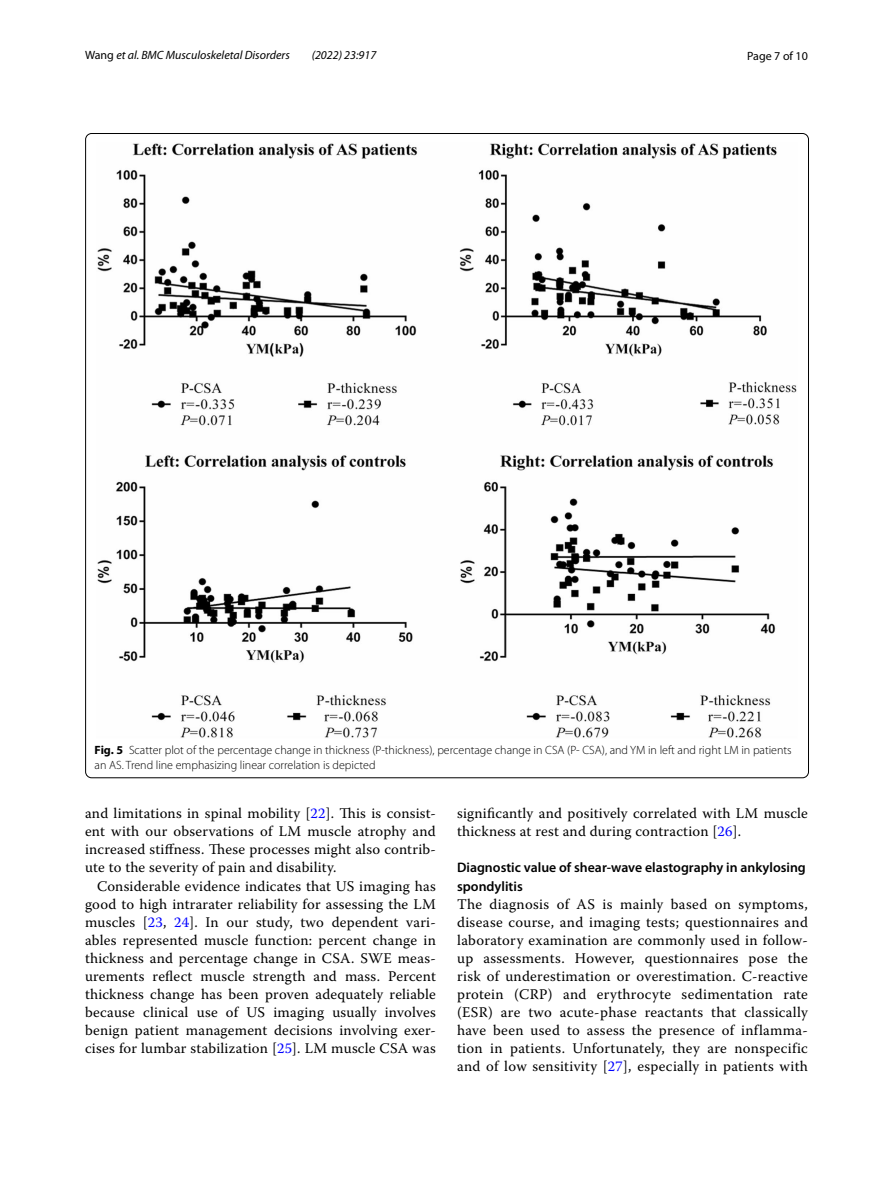
<style>
.page{position:relative;width:893px;height:1187px;background:#fff}
.page>*{position:absolute;margin:0;border:0;box-sizing:border-box;transform-origin:0 0}
.t1{font:14.7px/18px "Warnock Pro";letter-spacing:.015em;color:#000;text-align:justify}
.t2{font:600 13.8px/18px "Myriad Pro";color:#000}
.t3{font:300 12px/15px "Myriad Pro";color:#000}
.t4{font:italic 12px "Myriad Pro";color:#000}
.t5{font:12px "Myriad Pro";color:#000}
.s1{font-style:normal}
.s2{font-weight:700}
.s3{color:#00f}
</style>
<div class="page">
<img style="left:97px;top:143px;width:700px;height:595px">
<p class="t4" style="left:85px;top:48px;width:206px"><span class="s1">Wang</span> et al. BMC Musculoskeletal Disorders</p>
<p class="t4" style="left:312px;top:48px;width:66px">(2022) 23:917</p>
<p class="t5" style="left:747px;top:48px;width:62px">Page 7 of 10</p>
<p class="t3" style="left:95px;top:742px;width:699px"><span class="s2">Fig. 5</span> Scatter plot of the percentage change in thickness (P-thickness), percentage change in CSA (P- CSA), and YM in left and right LM in patients an AS. Trend line emphasizing linear correlation is depicted</p>
<p class="t1" style="left:85px;top:804px;width:352px">and limitations in spinal mobility [<span class="s3">22</span>]. This is consist&shy;ent with our observations of LM muscle atrophy and increased stiffness. These processes might also contrib&shy;ute to the severity of pain and disability.</p>
<p class="t1" style="left:85px;top:876px;width:352px;text-indent:12px">Considerable evidence indicates that US imaging has good to high intrarater reliability for assessing the LM muscles [<span class="s3">23</span>, <span class="s3">24</span>]. In our study, two dependent vari&shy;ables represented muscle function: percent change in thickness and percentage change in CSA. SWE meas&shy;urements reflect muscle strength and mass. Percent thickness change has been proven adequately reliable because clinical use of US imaging usually involves benign patient management decisions involving exer&shy;cises for lumbar stabilization [<span class="s3">25</span>]. LM muscle CSA was</p>
<p class="t1" style="left:457px;top:804px;width:352px">significantly and positively correlated with LM muscle thickness at rest and during contraction [<span class="s3">26</span>].</p>
<p class="t2" style="left:457px;top:858px;width:350px">Diagnostic value of shear‑wave elastography in ankylosing spondylitis</p>
<p class="t1" style="left:457px;top:894px;width:352px">The diagnosis of AS is mainly based on symptoms, disease course, and imaging tests; questionnaires and laboratory examination are commonly used in follow&shy;up assessments. However, questionnaires pose the risk of underestimation or overestimation. C-reactive protein (CRP) and erythrocyte sedimentation rate (ESR) are two acute-phase reactants that classically have been used to assess the presence of inflamma&shy;tion in patients. Unfortunately, they are nonspecific and of low sensitivity [<span class="s3">27</span>], especially in patients with</p>
</div>
